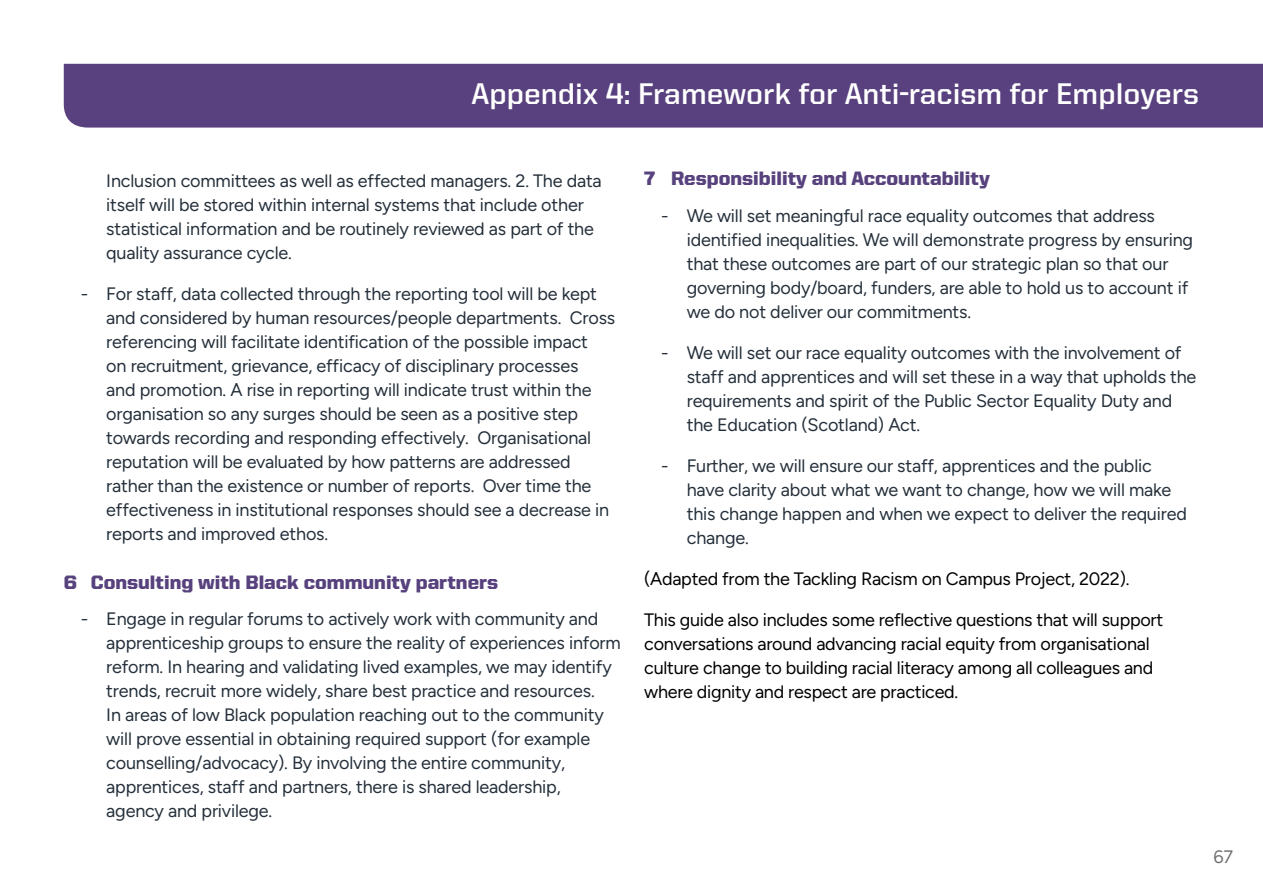
<style>
.page{position:relative;width:1263px;height:893px;background:#fff}
.page>*{position:absolute;margin:0;border:0;box-sizing:border-box;transform-origin:0 0}
.t1{font:700 30px "United Sans Reg";color:#fff}
.t2{font:900 19.5px "United Sans Reg";color:#58427e}
.t3{font:300 18px/24px "Figtree";letter-spacing:-.01em;color:#25303b}
.t4{font:300 18px/24px "Figtree";letter-spacing:-.015em;color:#000}
.t5{font:300 18px "Figtree";color:#706f6f}
</style>
<div class="page">
<div style="left:64px;top:64px;width:1199px;height:64px;background:#58417e"></div>
<h1 class="t1" style="left:472px;top:78px;width:729px">Appendix 4: Framework for Anti-racism for Employers</h1>
<p class="t3" style="left:106px;top:169px;width:497px">Inclusion committees as well as effected managers. 2. The data itself will be stored within internal systems that include other statistical information and be routinely reviewed as part of the quality assurance cycle.</p>
<p class="t3" style="left:106px;top:282px;width:510px;text-indent:-26px">- For staff, data collected through the reporting tool will be kept and considered by human resources/people departments. Cross referencing will facilitate identification of the possible impact<br>on recruitment, grievance, efficacy of disciplinary processes<br>and promotion. A rise in reporting will indicate trust within the organisation so any surges should be seen as a positive step towards recording and responding effectively. Organisational reputation will be evaluated by how patterns are addressed rather than the existence or number of reports. Over time the effectiveness in institutional responses should see a decrease in reports and improved ethos.</p>
<p class="t2" style="left:64px;top:571px;width:436px">6 Consulting with Black community partners</p>
<p class="t3" style="left:106px;top:607px;width:516px;text-indent:-26px">- Engage in regular forums to actively work with community and apprenticeship groups to ensure the reality of experiences inform reform. In hearing and validating lived examples, we may identify trends, recruit more widely, share best practice and resources.<br>In areas of low Black population reaching out to the community will prove essential in obtaining required support (for example counselling/advocacy). By involving the entire community, apprentices, staff and partners, there is shared leadership, agency and privilege.</p>
<p class="t2" style="left:644px;top:167px;width:347px">7 Responsibility and Accountability</p>
<p class="t3" style="left:687px;top:203px;width:508px;text-indent:-26px">- We will set meaningful race equality outcomes that address identified inequalities. We will demonstrate progress by ensuring that these outcomes are part of our strategic plan so that our governing body/board, funders, are able to hold us to account if we do not deliver our commitments.</p>
<p class="t3" style="left:687px;top:340px;width:511px;text-indent:-26px">- We will set our race equality outcomes with the involvement of staff and apprentices and will set these in a way that upholds the requirements and spirit of the Public Sector Equality Duty and the Education (Scotland) Act.</p>
<p class="t3" style="left:687px;top:453px;width:502px;text-indent:-26px">- Further, we will ensure our staff, apprentices and the public have clarity about what we want to change, how we will make this change happen and when we expect to deliver the required change.</p>
<p class="t4" style="left:644px;top:566px;width:487px">(Adapted from the Tackling Racism on Campus Project, 2022).</p>
<p class="t4" style="left:644px;top:607px;width:520px">This guide also includes some reflective questions that will support conversations around advancing racial equity from organisational culture change to building racial literacy among all colleagues and where dignity and respect are practiced.</p>
<p class="t5" style="left:1213px;top:847px;width:21px">67</p>
</div>
